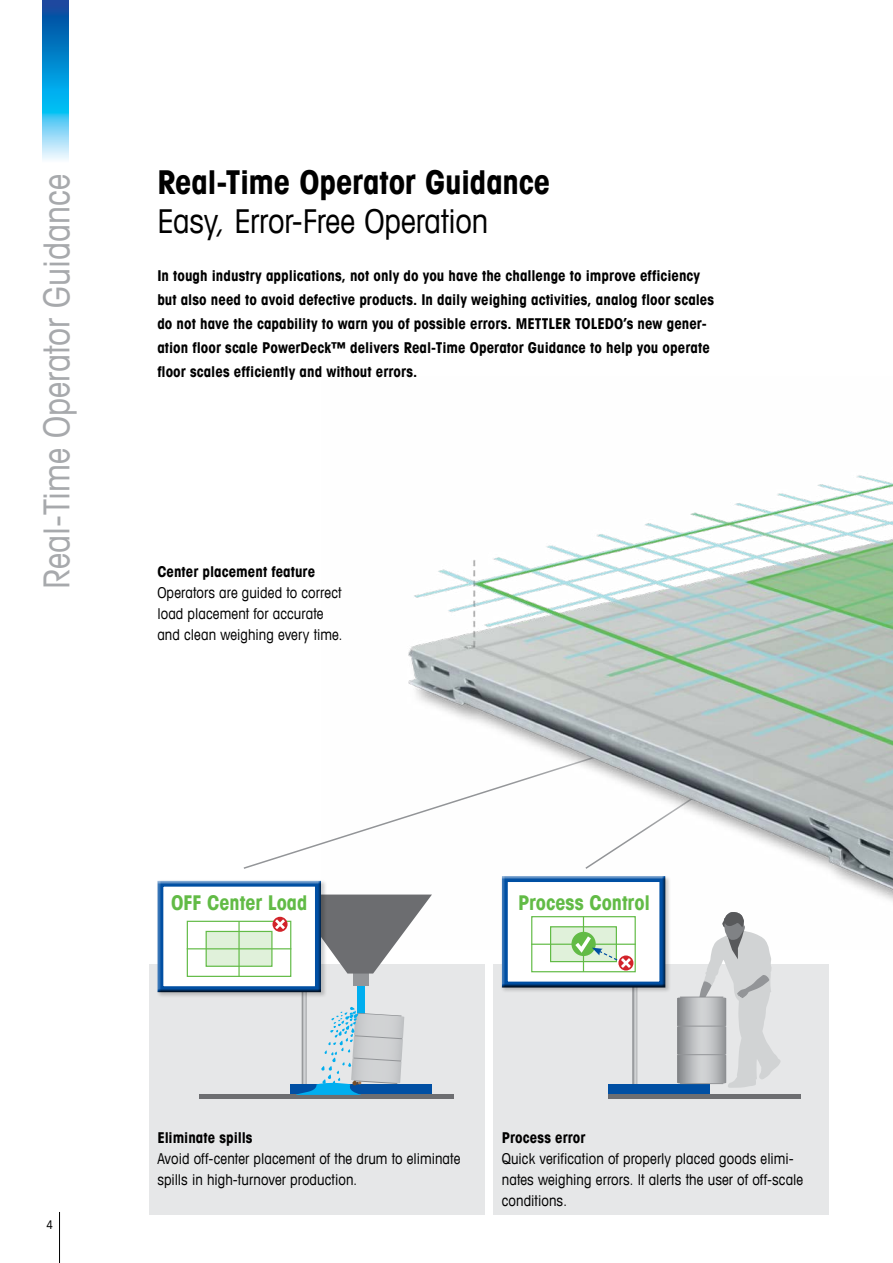
<style>
.page{position:relative;width:893px;height:1263px;background:#fff}
.page>*{position:absolute;margin:0;border:0;box-sizing:border-box;transform-origin:0 0}
.t1{font:condensed 36px "Avant Garde Com";color:#a7a9ac}
.t2{font:700 condensed 33px "Avant Garde Com";letter-spacing:-.005em;color:#000}
.t3{font:condensed 33px "Avant Garde Com";letter-spacing:-.005em;color:#000}
.t4{font:700 condensed 20.4px "Avant Garde Com";letter-spacing:-.005em;color:#62bb46}
.t5{font:700 condensed 15px/24px "Avant Garde Com";letter-spacing:.005em;color:#000}
.t6{font:condensed 15px/21px "Avant Garde Com";letter-spacing:.005em;color:#000}
.t7{font:condensed 12px "Avant Garde Com";color:#000}
</style>
<div class="page">
<hr style="left:59px;top:1212px;width:1px;height:51px;background:#000">
<div style="left:149px;top:964px;width:336px;height:251px;background:#e6e7e8"></div>
<div style="left:493px;top:964px;width:336px;height:251px;background:#e6e7e8"></div>
<hr style="left:200px;top:1095px;width:254px;height:4px;background:#6d6e71">
<img style="left:43px;top:0;width:25px;height:160px">
<img style="left:321px;top:475px;width:572px;height:426px">
<hr style="left:608px;top:1095px;width:192px;height:4px;background:#6d6e71">
<div style="left:608px;top:1084px;width:102px;height:10px;background:#004fa3"></div>
<svg style="left:677px;top:912px;width:104px;height:176px"></svg>
<svg style="left:680px;top:996px;width:43px;height:1px"></svg>
<hr style="left:680px;top:1083px;width:43px;height:1px;background:#989a9d">
<hr style="left:678px;top:1026px;width:47px;height:1px;background:#939598">
<hr style="left:678px;top:1054px;width:47px;height:1px;background:#939598">
<div style="left:501px;top:875px;width:170px;height:118px;background:#000;opacity:.2"></div>
<svg style="left:500px;top:875px;width:167px;height:209px"></svg>
<svg style="left:157px;top:879px;width:275px;height:216px"></svg>
<h1 class="t1" style="left:34px;top:589px;width:416px;rotate:-90deg">Real-Time Operator Guidance</h1>
<h2 class="t2" style="left:157px;top:161px;width:394px">Real-Time Operator Guidance</h2>
<h2 class="t3" style="left:157px;top:201px;width:332px">Easy, Error-Free Operation</h2>
<p class="t5" style="left:157px;top:263px;width:558px">In tough industry applications, not only do you have the challenge to improve efficiency but also need to avoid defective products. In daily weighing activities, analog floor scales do not have the capability to warn you of possible errors. METTLER TOLEDO’s new gener&shy;ation floor scale PowerDeck™ delivers Real-Time Operator Guidance to help you operate floor scales efficiently and without errors.</p>
<p class="t5" style="left:157px;top:559px;width:159px">Center placement feature</p>
<p class="t6" style="left:157px;top:581px;width:187px">Operators are guided to correct load placement for accurate and clean weighing every time.</p>
<p class="t7" style="left:47px;top:1217px;width:8px">4</p>
<h3 class="t4" style="left:171px;top:889px;width:138px">OFF Center Load</h3>
<h3 class="t4" style="left:518px;top:889px;width:134px">Process Control</h3>
<p class="t5" style="left:157px;top:1125px;width:97px">Eliminate spills</p>
<p class="t6" style="left:157px;top:1148px;width:304px">Avoid off-center placement of the drum to eliminate spills in high-turnover production.</p>
<p class="t5" style="left:502px;top:1125px;width:85px">Process error</p>
<p class="t6" style="left:502px;top:1148px;width:303px">Quick verification of properly placed goods elimi&shy;nates weighing errors. It alerts the user of off-scale conditions.</p>
</div>
